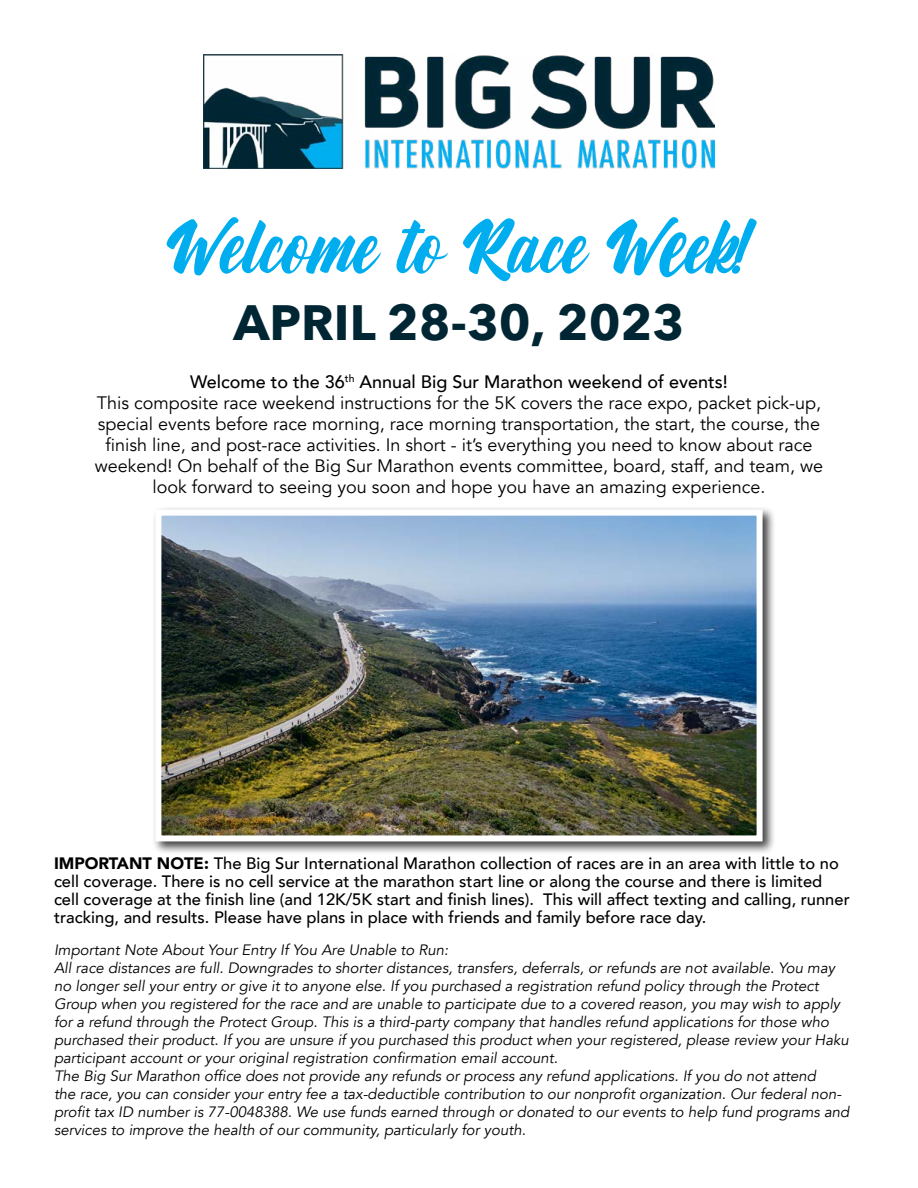
<style>
.page{position:relative;width:918px;height:1188px;background:#fff}
.page>*{position:absolute;margin:0;border:0;box-sizing:border-box;transform-origin:0 0}
.t1{font:78px "Aylafs";color:#00aeef}
.t2{font:700 49.5px "Avenir Next";color:#002634}
.t3{font:18px/21px "Avenir";color:#000;text-align:center}
.t4{font:500 16.5px/18px "Avenir";color:#000}
.t5{font:italic 15px/18px "Avenir";color:#000}
.s1{font-weight:500}
.s2{font-weight:900}
</style>
<div class="page">
<img style="left:203px;top:54px;width:512px;height:115px">
<div style="left:151px;top:506px;width:624px;height:348px;background:#000;opacity:.75"></div>
<img style="left:162px;top:517px;width:594px;height:317px">
<div style="left:155px;top:510px;width:608px;height:331px;border:6px solid #fff"></div>
<h1 class="t1" style="left:165px;top:205px;width:589px">Welcome to Race Week!</h1>
<h2 class="t2" style="left:233px;top:279px;width:453px">APRIL 28-30, 2023</h2>
<p class="t3" style="left:95px;top:371px;width:730px"><span class="s1">Welcome to the 36</span><sup>th</sup> <span class="s1">Annual Big Sur Marathon weekend of events!<br></span>This composite race weekend instructions for the 5K covers the race expo, packet pick-up, special events before race morning, race morning transportation, the start, the course, the finish line, and post-race activities. In short - it’s everything you need to know about race weekend! On behalf of the Big Sur Marathon events committee, board, staff, and team, we look forward to seeing you soon and hope you have an amazing experience.</p>
<p class="t4" style="left:54px;top:853px;width:797px"><span class="s2">IMPORTANT NOTE:</span> The Big Sur International Marathon collection of races are in an area with little to no cell coverage. There is no cell service at the marathon start line or along the course and there is limited cell coverage at the finish line (and 12K/5K start and finish lines). This will affect texting and calling, runner tracking, and results. Please have plans in place with friends and family before race day.</p>
<p class="t5" style="left:54px;top:941px;width:797px">Important Note About Your Entry If You Are Unable to Run:<br>All race distances are full. Downgrades to shorter distances, transfers, deferrals, or refunds are not available. You may no longer sell your entry or give it to anyone else. If you purchased a registration refund policy through the Protect Group when you registered for the race and are unable to participate due to a covered reason, you may wish to apply for a refund through the Protect Group. This is a third-party company that handles refund applications for those who purchased their product. If you are unsure if you purchased this product when your registered, please review your Haku participant account or your original registration confirmation email account.<br>The Big Sur Marathon office does not provide any refunds or process any refund applications. If you do not attend<br>the race, you can consider your entry fee a tax-deductible contribution to our nonprofit organization. Our federal non&shy;profit tax ID number is 77-0048388. We use funds earned through or donated to our events to help fund programs and services to improve the health of our community, particularly for youth.</p>
</div>
